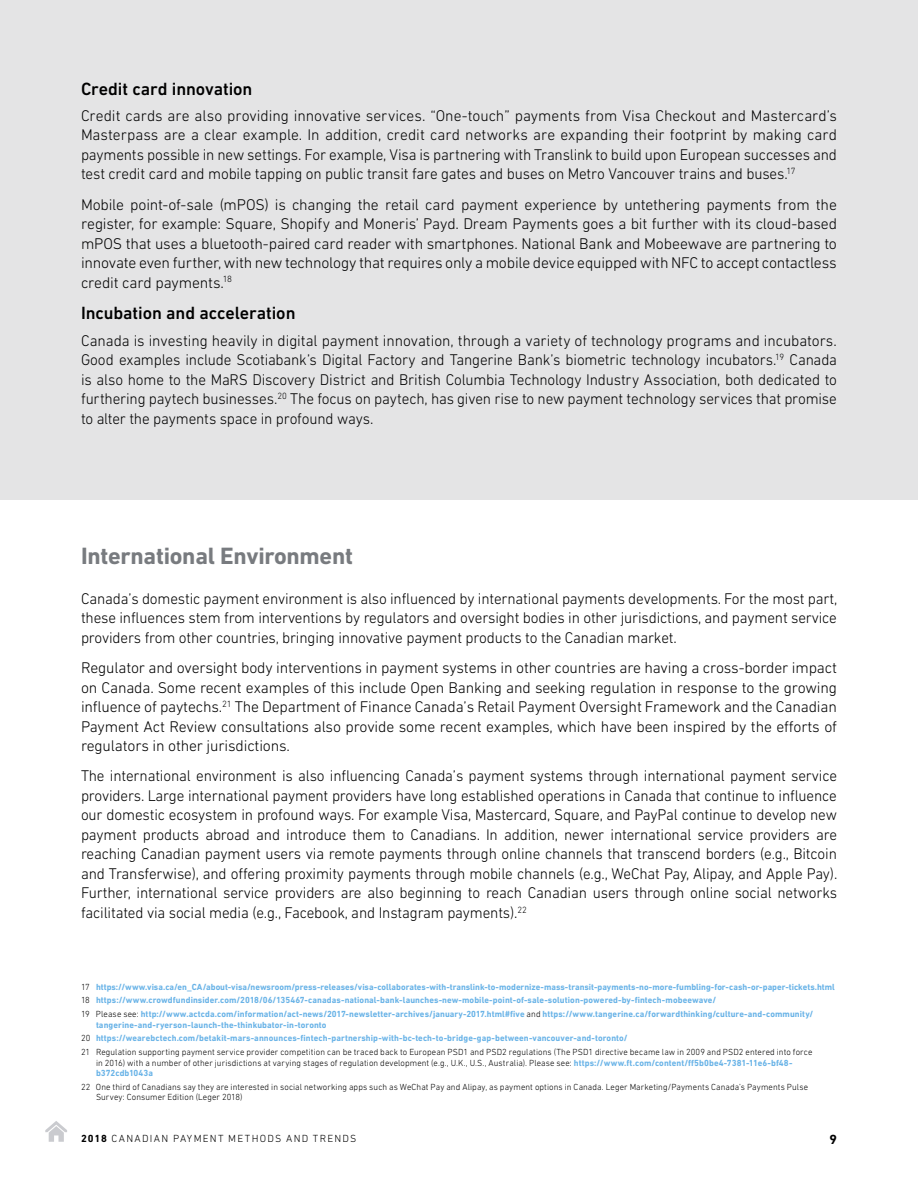
<style>
.page{position:relative;width:918px;height:1188px;background:#fff}
.page>*{position:absolute;margin:0;border:0;box-sizing:border-box;transform-origin:0 0}
.H2___Subhead___Grey{font:700 24px "DIN Next LT Pro";letter-spacing:-.01em;color:#787b7f}
.H3___Paragraph_headi{font:500 18px "DIN Next LT Pro";letter-spacing:-.005em;color:#000}
.Body{font:300 15.75px/19.5px "DIN Next LT Pro";letter-spacing:-.01em;color:#000;text-align:justify}
.t1{font:700 13.5px "DIN Next LT Pro";color:#000}
.t2{font:300 10.5px "DIN Next LT Pro";letter-spacing:.12em;color:#000}
.Footnote{font:700 9px/10.5px "DIN Next LT Pro";letter-spacing:.01em;color:#69b3e7}
.Footnote-2{font:300 9px/10.5px "DIN Next LT Pro";letter-spacing:.01em;color:#000}
.s1{font-weight:300;color:#000}
.s2{font-weight:700;color:#69b3e7}
.s3{font-weight:700}
</style>
<div class="page">
<div style="left:0;top:0;width:918px;height:500px;background:#e4e4e5"></div>
<svg style="left:45px;top:1121px;width:22px;height:21px"></svg>
<p class="H3___Paragraph_headi" style="left:81px;top:78px;width:173px">Credit card innovation</p>
<p class="Body" style="left:81px;top:105px;width:758px">Credit cards are also providing innovative services. “One-touch” payments from Visa Checkout and Mastercard’s Masterpass are a clear example. In addition, credit card networks are expanding their footprint by making card payments possible in new settings. For example, Visa is partnering with Translink to build upon European successes and test credit card and mobile tapping on public transit fare gates and buses on Metro Vancouver trains and buses.<sup>17</sup></p>
<p class="Body" style="left:81px;top:194px;width:758px">Mobile point-of-sale (mPOS) is changing the retail card payment experience by untethering payments from the register, for example: Square, Shopify and Moneris’ Payd. Dream Payments goes a bit further with its cloud-based mPOS that uses a bluetooth-paired card reader with smartphones. National Bank and Mobeewave are partnering to innovate even further, with new technology that requires only a mobile device equipped with NFC to accept contactless credit card payments.<sup>18</sup></p>
<p class="H3___Paragraph_headi" style="left:81px;top:303px;width:216px">Incubation and acceleration</p>
<p class="Body" style="left:81px;top:330px;width:758px">Canada is investing heavily in digital payment innovation, through a variety of technology programs and incubators.<br>Good examples include Scotiabank’s Digital Factory and Tangerine Bank’s biometric technology incubators.<sup>19</sup> Canada is also home to the MaRS Discovery District and British Columbia Technology Industry Association, both dedicated to furthering paytech businesses.<sup>20</sup> The focus on paytech, has given rise to new payment technology services that promise to alter the payments space in profound ways.</p>
<p class="H2___Subhead___Grey" style="left:81px;top:542px;width:273px">International Environment</p>
<p class="Body" style="left:81px;top:588px;width:758px">Canada’s domestic payment environment is also influenced by international payments developments. For the most part, these influences stem from interventions by regulators and oversight bodies in other jurisdictions, and payment service providers from other countries, bringing innovative payment products to the Canadian market.</p>
<p class="Body" style="left:81px;top:658px;width:758px">Regulator and oversight body interventions in payment systems in other countries are having a cross-border impact on Canada. Some recent examples of this include Open Banking and seeking regulation in response to the growing influence of paytechs.<sup>21</sup> The Department of Finance Canada’s Retail Payment Oversight Framework and the Canadian Payment Act Review consultations also provide some recent examples, which have been inspired by the efforts of regulators in other jurisdictions.</p>
<p class="Body" style="left:81px;top:766px;width:758px">The international environment is also influencing Canada’s payment systems through international payment service providers. Large international payment providers have long established operations in Canada that continue to influence our domestic ecosystem in profound ways. For example Visa, Mastercard, Square, and PayPal continue to develop new payment products abroad and introduce them to Canadians. In addition, newer international service providers are reaching Canadian payment users via remote payments through online channels that transcend borders (e.g., Bitcoin and Transferwise), and offering proximity payments through mobile channels (e.g., WeChat Pay, Alipay, and Apple Pay).<br>Further, international service providers are also beginning to reach Canadian users through online social networks facilitated via social media (e.g., Facebook, and Instagram payments).<sup>22</sup></p>
<p class="Footnote" style="left:81px;top:981px;width:755px"><span class="s1">17</span> https://www.visa.ca/en_CA/about-visa/newsroom/press-releases/visa-collaborates-with-translink-to-modernize-mass-transit-payments-no-more-fumbling-for-cash-or-paper-tickets.html</p>
<p class="Footnote" style="left:81px;top:995px;width:637px"><span class="s1">18</span> https://www.crowdfundinsider.com/2018/06/135467-canadas-national-bank-launches-new-mobile-point-of-sale-solution-powered-by-fintech-mobeewave/</p>
<p class="Footnote" style="left:96px;top:1009px;width:719px;text-indent:-15px"><span class="s1">19 Please see:</span> http://www.actcda.com/information/act-news/2017-newsletter-archives/january-2017.html#five <span class="s1">and</span> https://www.tangerine.ca/forwardthinking/culture-and-community/ tangerine-and-ryerson-launch-the-thinkubator-in-toronto</p>
<p class="Footnote" style="left:81px;top:1033px;width:548px"><span class="s1">20</span> https://wearebctech.com/betakit-mars-announces-fintech-partnership-with-bc-tech-to-bridge-gap-between-vancouver-and-toronto/</p>
<p class="Footnote-2" style="left:96px;top:1047px;width:718px;text-indent:-15px">21 Regulation supporting payment service provider competition can be traced back to European PSD1 and PSD2 regulations (The PSD1 directive became law in 2009 and PSD2 entered into force in 2016) with a number of other jurisdictions at varying stages of regulation development (e.g., U.K., U.S., Australia). Please see: <span class="s2">https://www.ft.com/content/ff5b0be4-7381-11e6-bf48- b372cdb1043a</span></p>
<p class="Footnote-2" style="left:96px;top:1081px;width:714px;text-indent:-15px">22 One third of Canadians say they are interested in social networking apps such as WeChat Pay and Alipay, as payment options in Canada. Leger Marketing/Payments Canada’s Payments Pulse<br>Survey: Consumer Edition (Leger 2018)</p>
<p class="t2" style="left:81px;top:1132px;width:277px"><span class="s3">2018</span> CANADIAN PAYMENT METHODS AND TRENDS</p>
<p class="t1" style="left:829px;top:1132px;width:9px">9</p>
</div>
